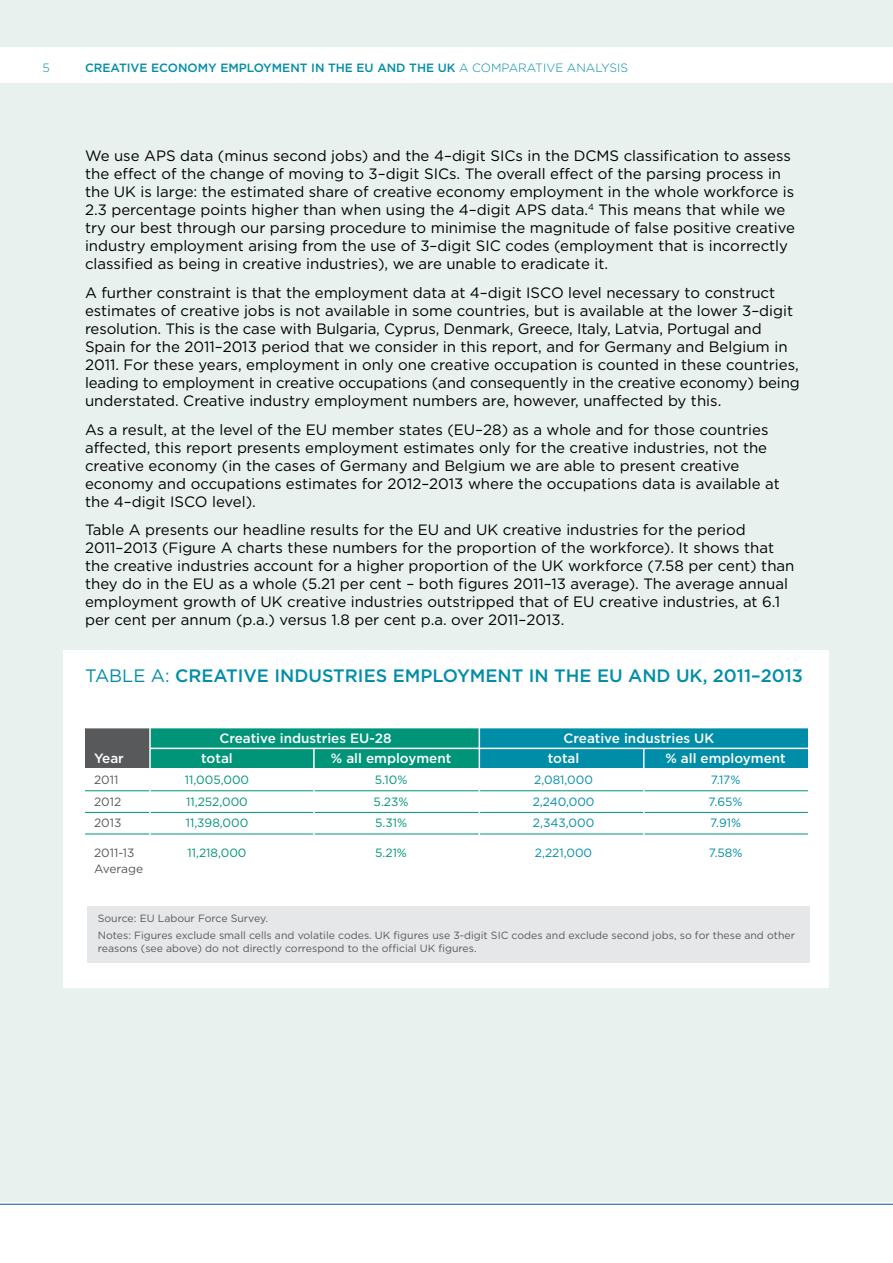
<style>
.page{position:relative;width:893px;height:1263px;background:#fff}
.page>*{position:absolute;margin:0;border:0;box-sizing:border-box;transform-origin:0 0}
.t1{font:500 18px "Gotham HTF";color:#008da8}
.t2{font:15px/18px "Gotham HTF";color:#000}
.t3{font:500 13.5px "Gotham HTF";color:#fff}
.t4{font:500 12px "Gotham HTF";color:#008da8}
.t5{font:12px "Gotham HTF";color:#009578}
.t6{font:12px "Gotham HTF";color:#008da8}
.t7{font:12px "Gotham HTF";color:#58595b}
.t8{font:300 12px "Gotham HTF";color:#008da8}
.t9{font:10.5px/16.8px "Gotham HTF";color:#58595b}
.s1{font-weight:300}
.s2{font-weight:400}
</style>
<div class="page">
<div style="left:0;top:0;width:893px;height:47px;background:#e9f1ef"></div>
<div style="left:0;top:83px;width:893px;height:1119px;background:#e9f1ef"></div>
<hr style="left:0;top:1204px;width:893px;height:1px;background:#00539b">
<div style="left:64px;top:650px;width:765px;height:338px;background:#fff"></div>
<div style="left:87px;top:906px;width:723px;height:57px;background:#e6e7e8"></div>
<div style="left:150px;top:727px;width:328px;height:41px;background:#009578"></div>
<div style="left:85px;top:727px;width:65px;height:41px;background:#58595b"></div>
<div style="left:478px;top:727px;width:330px;height:41px;background:#008da8"></div>
<hr style="left:85px;top:727px;width:723px;height:1px;background:#fff">
<hr style="left:151px;top:748px;width:657px;height:1px;background:#fff">
<hr style="left:85px;top:790px;width:723px;height:1px;background:#009578">
<hr style="left:85px;top:812px;width:723px;height:1px;background:#009578">
<hr style="left:85px;top:834px;width:723px;height:1px;background:#009578">
<hr style="left:313px;top:748px;width:2px;height:95px;background:#fff">
<hr style="left:479px;top:728px;width:1px;height:115px;background:#fff">
<hr style="left:643px;top:748px;width:1px;height:94px;background:#fff">
<hr style="left:149px;top:728px;width:2px;height:154px;background:#fff">
<p class="t8" style="left:43px;top:61px;width:9px">5</p>
<p class="t4" style="left:85px;top:61px;width:545px">CREATIVE ECONOMY EMPLOYMENT IN THE EU AND THE UK <span class="s1">A COMPARATIVE ANALYSIS</span></p>
<p class="t2" style="left:85px;top:147px;width:711px">We use APS data (minus second jobs) and the 4–digit SICs in the DCMS classification to assess the effect of the change of moving to 3–digit SICs. The overall effect of the parsing process in the UK is large: the estimated share of creative economy employment in the whole workforce is 2.3 percentage points higher than when using the 4–digit APS data.<sup>4</sup> This means that while we try our best through our parsing procedure to minimise the magnitude of false positive creative industry employment arising from the use of 3–digit SIC codes (employment that is incorrectly classified as being in creative industries), we are unable to eradicate it.</p>
<p class="t2" style="left:85px;top:283px;width:716px">A further constraint is that the employment data at 4–digit ISCO level necessary to construct estimates of creative jobs is not available in some countries, but is available at the lower 3–digit resolution. This is the case with Bulgaria, Cyprus, Denmark, Greece, Italy, Latvia, Portugal and Spain for the 2011–2013 period that we consider in this report, and for Germany and Belgium in 2011. For these years, employment in only one creative occupation is counted in these countries, leading to employment in creative occupations (and consequently in the creative economy) being understated. Creative industry employment numbers are, however, unaffected by this.</p>
<p class="t2" style="left:85px;top:420px;width:696px">As a result, at the level of the EU member states (EU–28) as a whole and for those countries affected, this report presents employment estimates only for the creative industries, not the creative economy (in the cases of Germany and Belgium we are able to present creative economy and occupations estimates for 2012–2013 where the occupations data is available at the 4–digit ISCO level).</p>
<p class="t2" style="left:85px;top:521px;width:711px">Table A presents our headline results for the EU and UK creative industries for the period 2011–2013 (Figure A charts these numbers for the proportion of the workforce). It shows that the creative industries account for a higher proportion of the UK workforce (7.58 per cent) than they do in the EU as a whole (5.21 per cent – both figures 2011–13 average). The average annual employment growth of UK creative industries outstripped that of EU creative industries, at 6.1 per cent per annum (p.a.) versus 1.8 per cent p.a. over 2011–2013.</p>
<p class="t1" style="left:85px;top:666px;width:719px"><span class="s2">TABLE A:</span> CREATIVE INDUSTRIES EMPLOYMENT IN THE EU AND UK, 2011–2013</p>
<p class="t3" style="left:219px;top:730px;width:174px">Creative industries EU-28</p>
<p class="t3" style="left:564px;top:730px;width:152px">Creative industries UK</p>
<p class="t3" style="left:94px;top:751px;width:31px">Year</p>
<p class="t3" style="left:201px;top:751px;width:33px">total</p>
<p class="t3" style="left:331px;top:751px;width:122px">% all employment</p>
<p class="t3" style="left:548px;top:751px;width:33px">total</p>
<p class="t3" style="left:665px;top:751px;width:122px">% all employment</p>
<p class="t7" style="left:94px;top:773px;width:26px">2011</p>
<p class="t5" style="left:185px;top:773px;width:66px">11,005,000</p>
<p class="t5" style="left:375px;top:773px;width:34px">5.10%</p>
<p class="t6" style="left:534px;top:773px;width:60px">2,081,000</p>
<p class="t6" style="left:711px;top:773px;width:31px">7.17%</p>
<p class="t7" style="left:94px;top:795px;width:29px">2012</p>
<p class="t5" style="left:186px;top:795px;width:63px">11,252,000</p>
<p class="t5" style="left:374px;top:795px;width:36px">5.23%</p>
<p class="t6" style="left:533px;top:795px;width:63px">2,240,000</p>
<p class="t6" style="left:709px;top:795px;width:36px">7.65%</p>
<p class="t7" style="left:94px;top:816px;width:29px">2013</p>
<p class="t5" style="left:186px;top:816px;width:64px">11,398,000</p>
<p class="t5" style="left:375px;top:816px;width:33px">5.31%</p>
<p class="t6" style="left:533px;top:816px;width:63px">2,343,000</p>
<p class="t6" style="left:710px;top:816px;width:32px">7.91%</p>
<p class="t7" style="left:94px;top:846px;width:42px">2011-13</p>
<p class="t5" style="left:188px;top:846px;width:61px">11,218,000</p>
<p class="t5" style="left:375px;top:846px;width:33px">5.21%</p>
<p class="t6" style="left:535px;top:846px;width:59px">2,221,000</p>
<p class="t6" style="left:709px;top:846px;width:35px">7.58%</p>
<p class="t7" style="left:94px;top:862px;width:51px">Average</p>
<p class="t9" style="left:98px;top:910px;width:699px">Source: EU Labour Force Survey.<br>Notes: Figures exclude small cells and volatile codes. UK figures use 3-digit SIC codes and exclude second jobs, so for these and other</p>
<p class="t9" style="left:98px;top:939px;width:380px">reasons (see above) do not directly correspond to the official UK figures.</p>
</div>
